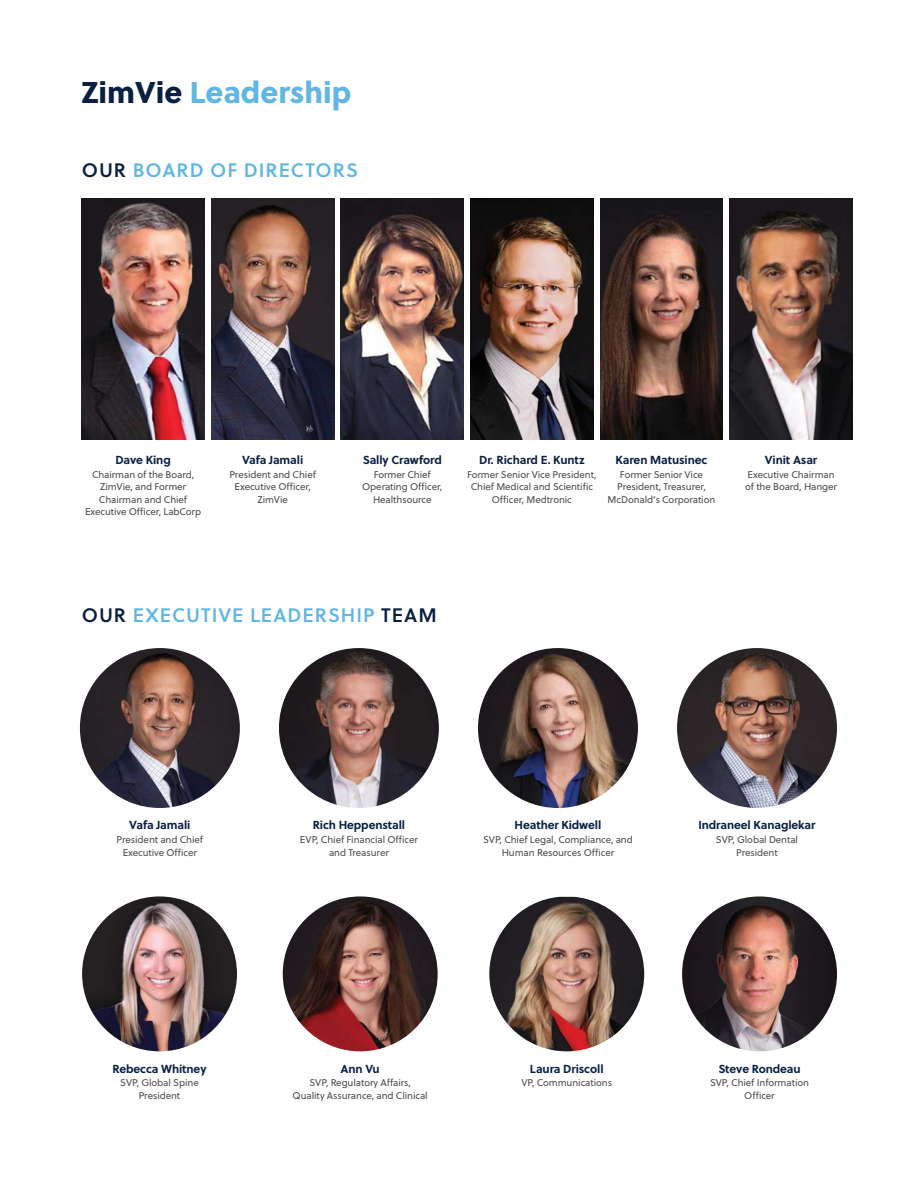
<style>
.page{position:relative;width:918px;height:1188px;background:#fff}
.page>*{position:absolute;margin:0;border:0;box-sizing:border-box;transform-origin:0 0}
.t1{font:30px "Soleil Xb";color:#61b6e2}
.t2{font:19.5px "Soleil Sb";letter-spacing:.05em;color:#61b6e2}
.t3{font:700 11.7px "Soleil";letter-spacing:-.01em;color:#0a2043}
.t4{font:9.75px/12.3px "Soleil";letter-spacing:-.01em;color:#4c4c4e;text-align:center}
.s1{color:#0a2043}
</style>
<div class="page">
<img style="left:80px;top:648px;width:160px;height:160px;border-radius:50%">
<img style="left:279px;top:648px;width:160px;height:160px;border-radius:50%">
<img style="left:82px;top:896px;width:155px;height:155px;border-radius:50%">
<img style="left:677px;top:648px;width:160px;height:160px;border-radius:50%">
<img style="left:478px;top:648px;width:160px;height:160px;border-radius:50%">
<img style="left:283px;top:896px;width:155px;height:155px;border-radius:50%">
<img style="left:682px;top:896px;width:155px;height:155px;border-radius:76px">
<img style="left:489px;top:897px;width:155px;height:154px">
<img style="left:82px;top:199px;width:122px;height:240px">
<img style="left:341px;top:199px;width:123px;height:240px">
<img style="left:600px;top:199px;width:123px;height:240px">
<img style="left:211px;top:199px;width:123px;height:240px">
<img style="left:471px;top:199px;width:122px;height:240px">
<img style="left:730px;top:199px;width:122px;height:240px">
<h1 class="t1" style="left:82px;top:76px;width:271px"><span class="s1">ZimVie</span> Leadership</h1>
<h2 class="t2" style="left:82px;top:158px;width:278px"><span class="s1">OUR</span> BOARD OF DIRECTORS</h2>
<p class="t3" style="left:115px;top:455px;width:57px">Dave King</p>
<p class="t4" style="left:85px;top:469px;width:118px">Chairman of the Board,<br>ZimVie, and Former<br>Chairman and Chief<br>Executive Officer, LabCorp</p>
<p class="t3" style="left:242px;top:455px;width:63px">Vafa Jamali</p>
<p class="t4" style="left:229px;top:469px;width:88px">President and Chief<br>Executive Officer,<br>ZimVie</p>
<p class="t3" style="left:363px;top:455px;width:81px">Sally Crawford</p>
<p class="t4" style="left:362px;top:469px;width:82px">Former Chief<br>Operating Officer,<br>Healthsource</p>
<p class="t3" style="left:479px;top:455px;width:107px">Dr. Richard E. Kuntz</p>
<p class="t4" style="left:467px;top:469px;width:131px">Former Senior Vice President,<br>Chief Medical and Scientific<br>Officer, Medtronic</p>
<p class="t3" style="left:616px;top:455px;width:93px">Karen Matusinec</p>
<p class="t4" style="left:608px;top:469px;width:109px">Former Senior Vice<br>President, Treasurer,<br>McDonald’s Corporation</p>
<p class="t3" style="left:765px;top:455px;width:54px">Vinit Asar</p>
<p class="t4" style="left:745px;top:469px;width:93px;text-align:left">Executive Chairman of the Board, Hanger</p>
<h2 class="t2" style="left:82px;top:604px;width:357px"><span class="s1">OUR</span> EXECUTIVE LEADERSHIP <span class="s1">TEAM</span></h2>
<p class="t3" style="left:129px;top:820px;width:63px">Vafa Jamali</p>
<p class="t4" style="left:117px;top:834px;width:88px">President and Chief<br>Executive Officer</p>
<p class="t3" style="left:313px;top:820px;width:94px">Rich Heppenstall</p>
<p class="t4" style="left:300px;top:834px;width:120px">EVP, Chief Financial Officer and Treasurer</p>
<p class="t3" style="left:515px;top:820px;width:88px">Heather Kidwell</p>
<p class="t4" style="left:483px;top:834px;width:151px">SVP, Chief Legal, Compliance, and<br>Human Resources Officer</p>
<p class="t3" style="left:699px;top:820px;width:118px">Indraneel Kanaglekar</p>
<p class="t4" style="left:716px;top:834px;width:84px">SVP, Global Dental<br>President</p>
<p class="t3" style="left:113px;top:1063px;width:95px">Rebecca Whitney</p>
<p class="t4" style="left:120px;top:1078px;width:80px">SVP, Global Spine<br>President</p>
<p class="t3" style="left:341px;top:1063px;width:41px">Ann Vu</p>
<p class="t4" style="left:293px;top:1078px;width:137px">SVP, Regulatory Affairs,<br>Quality Assurance, and Clinical</p>
<p class="t3" style="left:530px;top:1063px;width:75px">Laura Driscoll</p>
<p class="t4" style="left:521px;top:1078px;width:92px">VP, Communications</p>
<p class="t3" style="left:718px;top:1063px;width:84px">Steve Rondeau</p>
<p class="t4" style="left:710px;top:1078px;width:101px">SVP, Chief Information<br>Officer</p>
</div>
